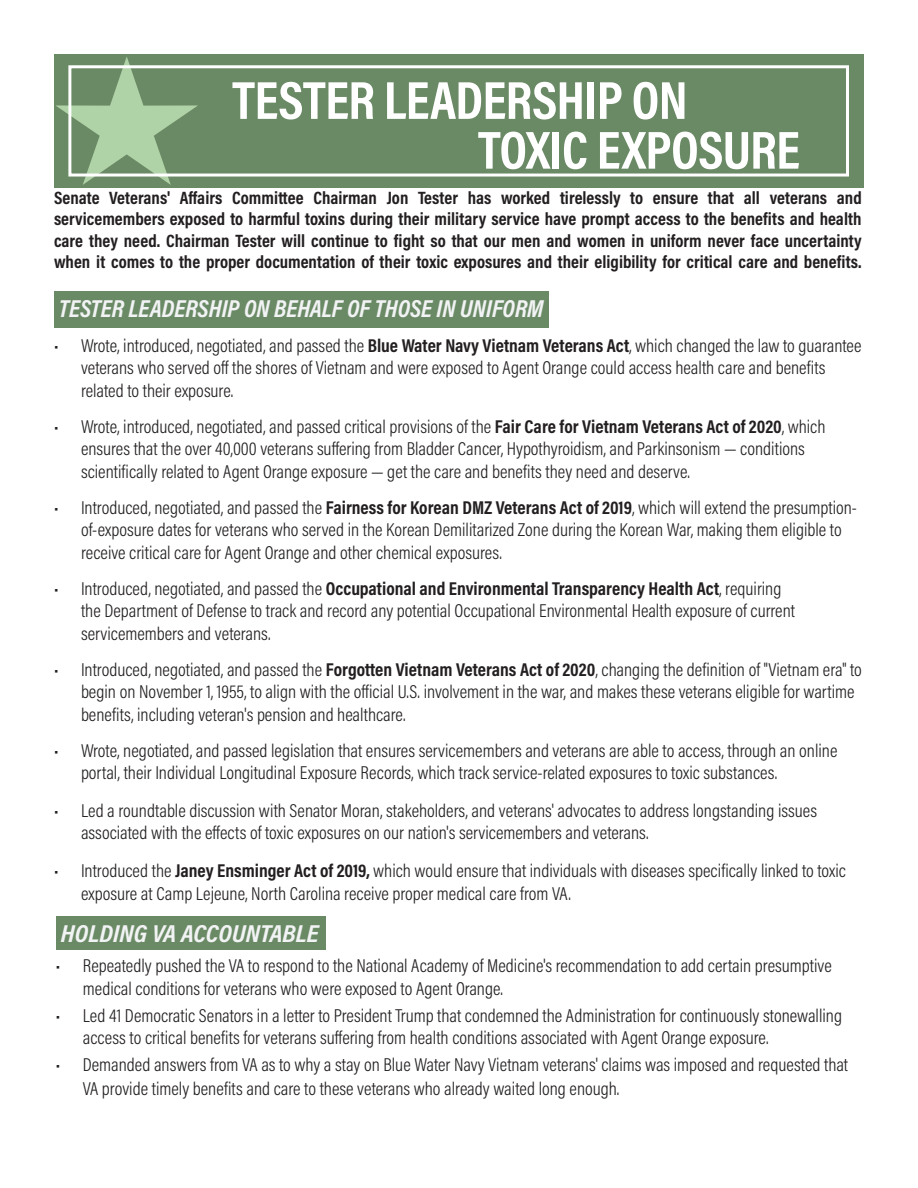
<style>
.page{position:relative;width:918px;height:1188px;background:#fff}
.page>*{position:absolute;margin:0;border:0;box-sizing:border-box;transform-origin:0 0}
.t1{font:700 54px "Acumin Pro Cond";letter-spacing:-.01em;color:#fff}
.t2{font:italic 700 24.75px "Acumin Pro Cond";color:#f2f3f4}
.t3{font:italic 700 24.75px "Acumin Pro Cond";color:#f2f3f4;scale:1.09 1}
.t4{font:300 18.75px/22.5px "Acumin Pro Cond";color:#231f20}
.t5{font:700 18px/21.6px "Acumin Pro Cond";color:#231f20;text-align:justify}
.s1{font-weight:700}
</style>
<div class="page">
<div style="left:54px;top:54px;width:810px;height:133px;background:#6a8a65"></div>
<svg style="left:56px;top:57px;width:142px;height:128px"></svg>
<div style="left:68px;top:65px;width:781px;height:112px;border:3px solid #fff"></div>
<div style="left:54px;top:291px;width:495px;height:36px;background:#6a8a65"></div>
<div style="left:56px;top:917px;width:270px;height:33px;background:#6a8a65"></div>
<p class="t1" style="left:232px;top:65px;width:457px">TESTER LEADERSHIP ON</p>
<p class="t1" style="left:478px;top:114px;width:323px">TOXIC EXPOSURE</p>
<p class="t5" style="left:54px;top:186px;width:809px">Senate Veterans' Affairs Committee Chairman Jon Tester has worked tirelessly to ensure that all veterans and servicemembers exposed to harmful toxins during their military service have prompt access to the benefits and health care they need. Chairman Tester will continue to fight so that our men and women in uniform never face uncertainty when it comes to the proper documentation of their toxic exposures and their eligibility for critical care and benefits.</p>
<p class="t2" style="left:59px;top:292px;width:486px">TESTER LEADERSHIP ON BEHALF OF THOSE IN UNIFORM</p>
<p class="t4" style="left:81px;top:334px;width:782px;text-indent:-27px">• Wrote, introduced, negotiated, and passed the <span class="s1">Blue Water Navy Vietnam Veterans Act</span>, which changed the law to guarantee veterans who served off the shores of Vietnam and were exposed to Agent Orange could access health care and benefits related to their exposure.</p>
<p class="t4" style="left:81px;top:415px;width:746px;text-indent:-27px">• Wrote, introduced, negotiated, and passed critical provisions of the <span class="s1">Fair Care for Vietnam Veterans Act of 2020</span>, which ensures that the over 40,000 veterans suffering from Bladder Cancer, Hypothyroidism, and Parkinsonism — conditions scientifically related to Agent Orange exposure — get the care and benefits they need and deserve.</p>
<p class="t4" style="left:81px;top:496px;width:777px;text-indent:-27px">• Introduced, negotiated, and passed the <span class="s1">Fairness for Korean DMZ Veterans Act of 2019</span>, which will extend the presumption&shy;of-exposure dates for veterans who served in the Korean Demilitarized Zone during the Korean War, making them eligible to receive critical care for Agent Orange and other chemical exposures.</p>
<p class="t4" style="left:81px;top:577px;width:716px;text-indent:-27px">• Introduced, negotiated, and passed the <span class="s1">Occupational and Environmental Transparency Health Act</span>, requiring the Department of Defense to track and record any potential Occupational Environmental Health exposure of current servicemembers and veterans.</p>
<p class="t4" style="left:81px;top:658px;width:782px;text-indent:-27px">• Introduced, negotiated, and passed the <span class="s1">Forgotten Vietnam Veterans Act of 2020</span>, changing the definition of "Vietnam era" to begin on November 1, 1955, to align with the official U.S. involvement in the war, and makes these veterans eligible for wartime benefits, including veteran's pension and healthcare.</p>
<p class="t4" style="left:81px;top:739px;width:758px;text-indent:-27px">• Wrote, negotiated, and passed legislation that ensures servicemembers and veterans are able to access, through an online portal, their Individual Longitudinal Exposure Records, which track service-related exposures to toxic substances.</p>
<p class="t4" style="left:81px;top:799px;width:738px;text-indent:-27px">• Led a roundtable discussion with Senator Moran, stakeholders, and veterans' advocates to address longstanding issues associated with the effects of toxic exposures on our nation's servicemembers and veterans.</p>
<p class="t4" style="left:81px;top:858px;width:767px;line-height:23.4px;text-indent:-27px">• Introduced the <span class="s1">Janey Ensminger Act of 2019,</span> which would ensure that individuals with diseases specifically linked to toxic exposure at Camp Lejeune, North Carolina receive proper medical care from VA.</p>
<p class="t3" style="left:61px;top:917px;width:238px">HOLDING VA ACCOUNTABLE</p>
<p class="t4" style="left:83px;top:954px;width:750px;text-indent:-27px">• Repeatedly pushed the VA to respond to the National Academy of Medicine's recommendation to add certain presumptive medical conditions for veterans who were exposed to Agent Orange.</p>
<p class="t4" style="left:83px;top:1004px;width:761px;text-indent:-27px">• Led 41 Democratic Senators in a letter to President Trump that condemned the Administration for continuously stonewalling access to critical benefits for veterans suffering from health conditions associated with Agent Orange exposure.</p>
<p class="t4" style="left:83px;top:1053px;width:767px;line-height:23.4px;text-indent:-27px">• Demanded answers from VA as to why a stay on Blue Water Navy Vietnam veterans' claims was imposed and requested that<br>VA provide timely benefits and care to these veterans who already waited long enough.</p>
</div>
